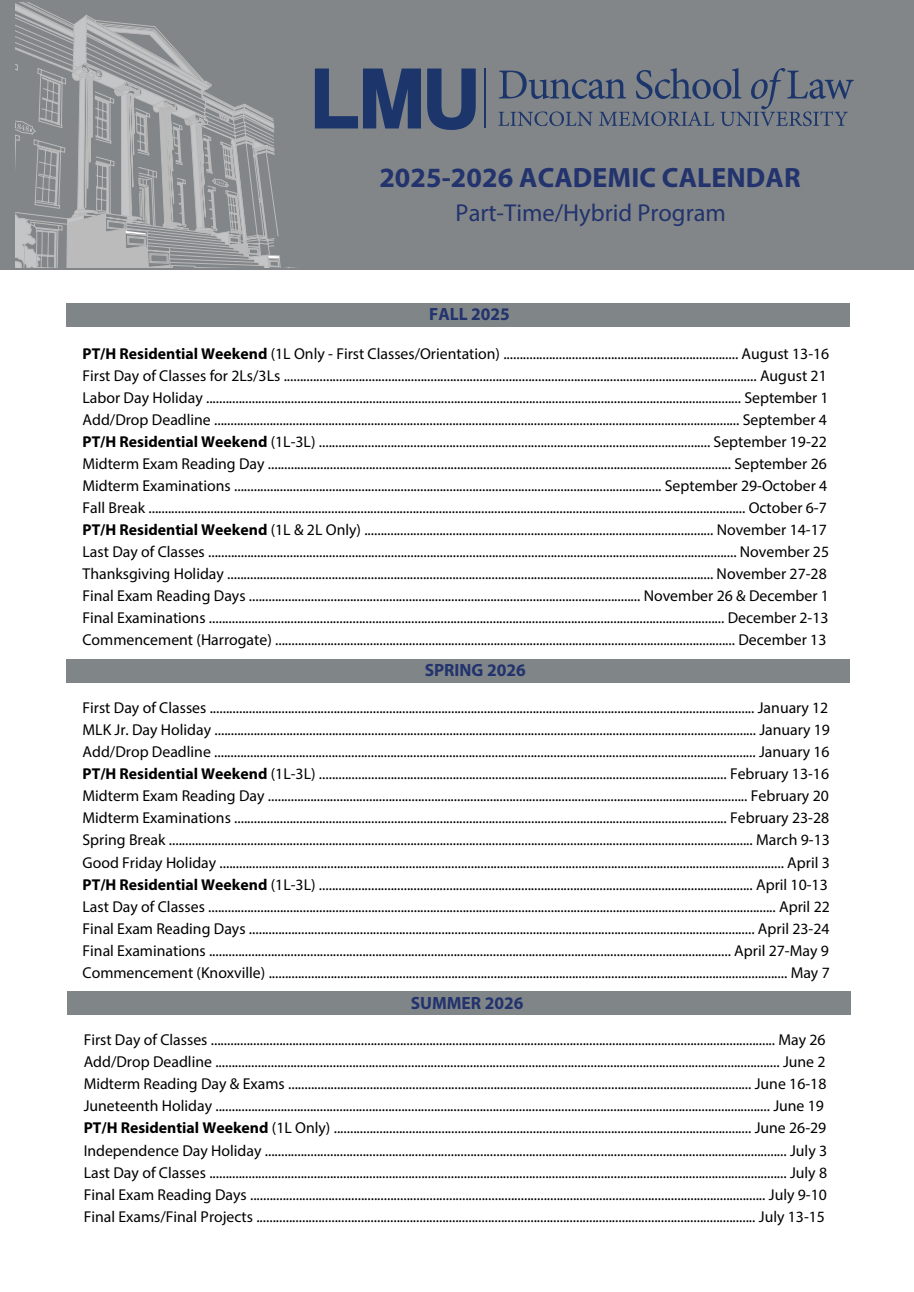
<style>
.page{position:relative;width:914px;height:1292px;background:#fff}
.page>*{position:absolute;margin:0;border:0;box-sizing:border-box;transform-origin:0 0}
.t1{font:700 28px "Myriad Pro";letter-spacing:.005em;color:#22336d}
.t2{font:24.5px "Myriad Pro";color:#22336d}
.t3{font:700 17.68px "Myriad Pro";color:#22336d}
.t4{font:15.75px/22.1px "Myriad Pro";color:#000}
.s1{font-weight:700}
</style>
<div class="page">
<div style="left:0;top:0;width:914px;height:269px;background:#828688"></div>
<div style="left:67px;top:303px;width:783px;height:24px;background:#808588"></div>
<div style="left:67px;top:658px;width:783px;height:24px;background:#808588"></div>
<div style="left:67px;top:991px;width:783px;height:23px;background:#808588"></div>
<hr style="left:484px;top:68px;width:2px;height:60px;background:#1c366c">
<svg style="left:315px;top:68px;width:106px;height:60px"></svg>
<svg style="left:427px;top:68px;width:48px;height:62px"></svg>
<svg style="left:498px;top:68px;width:355px;height:58px"></svg>
<svg style="left:16px;top:2px;width:265px;height:265px"></svg>
<svg style="left:16px;top:54px;width:262px;height:213px"></svg>
<h1 class="t1" style="left:379px;top:159px;width:423px">2025-2026 ACADEMIC CALENDAR</h1>
<h2 class="t2" style="left:455px;top:197px;width:272px">Part-Time/Hybrid Program</h2>
<p class="t3" style="left:429px;top:303px;width:82px">FALL 2025</p>
<p class="t4" style="left:82px;top:342px;width:748px"><span class="s1">PT/H Residential Weekend</span> (1L Only - First Classes/Orientation) ........................................................................ August 13-16<br>First Day of Classes for 2Ls/3Ls ................................................................................................................................................. August 21<br>Labor Day Holiday .................................................................................................................................................................... September 1<br>Add/Drop Deadline ................................................................................................................................................................. September 4<br><span class="s1">PT/H Residential Weekend</span> (1L-3L) ........................................................................................................................ September 19-22<br>Midterm Exam Reading Day .............................................................................................................................................. September 26<br>Midterm Examinations ................................................................................................................................... September 29-October 4<br>Fall Break ....................................................................................................................................................................................... October 6-7<br><span class="s1">PT/H Residential Weekend</span> (1L &amp; 2L Only) ........................................................................................................... November 14-17<br>Last Day of Classes .................................................................................................................................................................. November 25<br>Thanksgiving Holiday ..................................................................................................................................................... November 27-28<br>Final Exam Reading Days ........................................................................................................................ November 26 &amp; December 1<br>Final Examinations .............................................................................................................................................................. December 2-13<br>Commencement (Harrogate) ............................................................................................................................................. December 13</p>
<p class="t3" style="left:424px;top:659px;width:102px">SPRING 2026</p>
<p class="t4" style="left:83px;top:696px;width:748px">First Day of Classes ....................................................................................................................................................................... January 12<br>MLK Jr. Day Holiday ...................................................................................................................................................................... January 19<br>Add/Drop Deadline ...................................................................................................................................................................... January 16<br><span class="s1">PT/H Residential Weekend</span> (1L-3L) ............................................................................................................................. February 13-16<br>Midterm Exam Reading Day ................................................................................................................................................... February 20<br>Midterm Examinations ....................................................................................................................................................... February 23-28<br>Spring Break ................................................................................................................................................................................... March 9-13<br>Good Friday Holiday ............................................................................................................................................................................. April 3<br><span class="s1">PT/H Residential Weekend</span> (1L-3L) ..................................................................................................................................... April 10-13<br>Last Day of Classes .............................................................................................................................................................................. April 22<br>Final Exam Reading Days ........................................................................................................................................................... April 23-24<br>Final Examinations ................................................................................................................................................................ April 27-May 9<br>Commencement (Knoxville) ............................................................................................................................................................... May 7</p>
<p class="t3" style="left:411px;top:991px;width:114px">SUMMER 2026</p>
<p class="t4" style="left:84px;top:1028px;width:745px">First Day of Classes ............................................................................................................................................................................. May 26<br>Add/Drop Deadline ............................................................................................................................................................................. June 2<br>Midterm Reading Day &amp; Exams .............................................................................................................................................. June 16-18<br>Juneteenth Holiday .......................................................................................................................................................................... June 19<br><span class="s1">PT/H Residential Weekend</span> (1L Only) ................................................................................................................................ June 26-29<br>Independence Day Holiday ................................................................................................................................................................ July 3<br>Last Day of Classes ................................................................................................................................................................................. July 8<br>Final Exam Reading Days .............................................................................................................................................................. July 9-10<br>Final Exams/Final Projects ......................................................................................................................................................... July 13-15</p>
</div>
